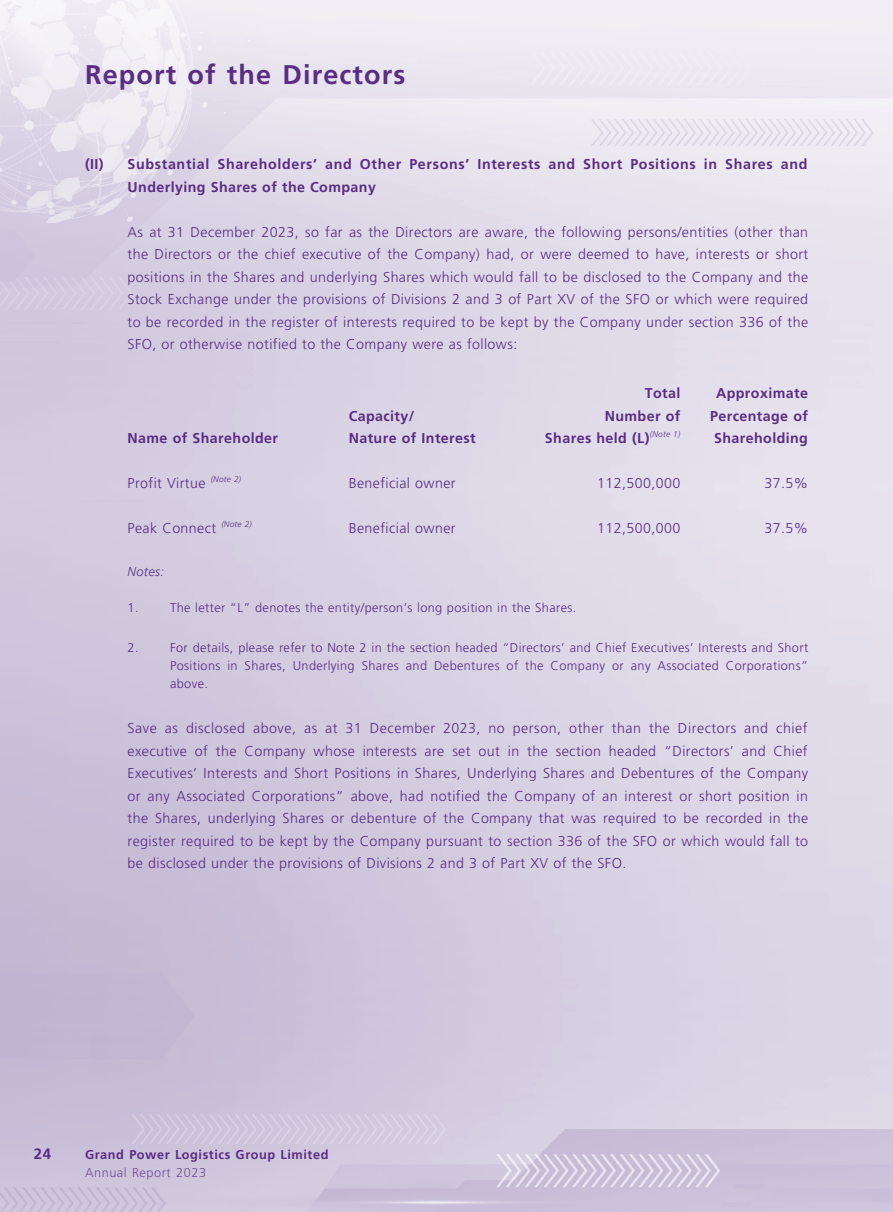
<style>
.page{position:relative;width:893px;height:1212px;background:#fff}
.page>*{position:absolute;margin:0;border:0;box-sizing:border-box;transform-origin:0 0}
.t1{font:700 27px "Frutiger LT Std";letter-spacing:.04em;color:#592d83}
.t2{font:700 15px "Frutiger LT Std";color:#592d83}
.t3{font:300 14.25px/22.5px "Frutiger LT Std";letter-spacing:.03em;color:#592d83;text-align:justify}
.t4{font:700 14.25px/22.5px "Frutiger LT Std";letter-spacing:.03em;color:#592d83}
.t5{font:300 12.75px/18px "Frutiger LT Std";letter-spacing:.03em;color:#592d83;text-align:justify}
.t6{font:700 12.75px "Frutiger LT Std";letter-spacing:.04em;color:#592d83}
.t7{font:300 12.75px "Frutiger LT Std";letter-spacing:.04em;color:#724f94}
.t8{font:italic 300 12.75px "Frutiger LT Std";letter-spacing:.03em;color:#592d83}
.t9{font:italic 300 8.25px "Frutiger LT Std";letter-spacing:.03em;color:#592d83}
</style>
<div class="page">
<img style="left:0;top:0;width:893px;height:1212px">
<h1 class="t1" style="left:85px;top:59px;width:322px">Report of the Directors</h1>
<p class="t4" style="left:128px;top:153px;width:681px;text-indent:-43px">(II) Substantial Shareholders’ and Other Persons’ Interests and Short Positions in Shares and<br>Underlying Shares of the Company</p>
<p class="t3" style="left:128px;top:221px;width:682px">As at 31 December 2023, so far as the Directors are aware, the following persons/entities (other than the Directors or the chief executive of the Company) had, or were deemed to have, interests or short positions in the Shares and underlying Shares which would fall to be disclosed to the Company and the Stock Exchange under the provisions of Divisions 2 and 3 of Part XV of the SFO or which were required to be recorded in the register of interests required to be kept by the Company under section 336 of the SFO, or otherwise notified to the Company were as follows:</p>
<p class="t4" style="left:128px;top:427px;width:152px">Name of Shareholder</p>
<p class="t4" style="left:349px;top:405px;width:129px">Capacity/<br>Nature of Interest</p>
<p class="t4" style="left:645px;top:382px;width:37px">Total</p>
<p class="t4" style="left:605px;top:405px;width:77px">Number of</p>
<p class="t4" style="left:545px;top:427px;width:106px">Shares held (L)</p>
<p class="t9" style="left:650px;top:429px;width:32px">(Note 1)</p>
<p class="t4" style="left:710px;top:382px;width:99px;text-align:center">Approximate<br>Percentage of<br>Shareholding</p>
<p class="t3" style="left:128px;top:472px;width:80px">Profit Virtue</p>
<p class="t9" style="left:211px;top:474px;width:32px">(Note 2)</p>
<p class="t3" style="left:349px;top:472px;width:108px">Beneficial owner</p>
<p class="t3" style="left:597px;top:472px;width:85px">112,500,000</p>
<p class="t3" style="left:764px;top:472px;width:45px">37.5%</p>
<p class="t3" style="left:128px;top:517px;width:90px">Peak Connect</p>
<p class="t9" style="left:221px;top:519px;width:32px">(Note 2)</p>
<p class="t3" style="left:349px;top:517px;width:108px">Beneficial owner</p>
<p class="t3" style="left:597px;top:517px;width:85px">112,500,000</p>
<p class="t3" style="left:764px;top:517px;width:45px">37.5%</p>
<p class="t8" style="left:128px;top:564px;width:38px">Notes:</p>
<p class="t5" style="left:128px;top:599px;width:12px">1.</p>
<p class="t5" style="left:170px;top:599px;width:408px">The letter “L” denotes the entity/person’s long position in the Shares.</p>
<p class="t5" style="left:128px;top:639px;width:12px">2.</p>
<p class="t5" style="left:170px;top:639px;width:640px">For details, please refer to Note 2 in the section headed “Directors’ and Chief Executives’ Interests and Short Positions in Shares, Underlying Shares and Debentures of the Company or any Associated Corporations” above.</p>
<p class="t3" style="left:128px;top:717px;width:682px">Save as disclosed above, as at 31 December 2023, no person, other than the Directors and chief executive of the Company whose interests are set out in the section headed “Directors’ and Chief Executives’ Interests and Short Positions in Shares, Underlying Shares and Debentures of the Company or any Associated Corporations” above, had notified the Company of an interest or short position in the Shares, underlying Shares or debenture of the Company that was required to be recorded in the register required to be kept by the Company pursuant to section 336 of the SFO or which would fall to be disclosed under the provisions of Divisions 2 and 3 of Part XV of the SFO.</p>
<p class="t2" style="left:34px;top:1144px;width:19px">24</p>
<p class="t6" style="left:85px;top:1147px;width:245px">Grand Power Logistics Group Limited</p>
<p class="t7" style="left:85px;top:1165px;width:123px">Annual Report 2023</p>
</div>
